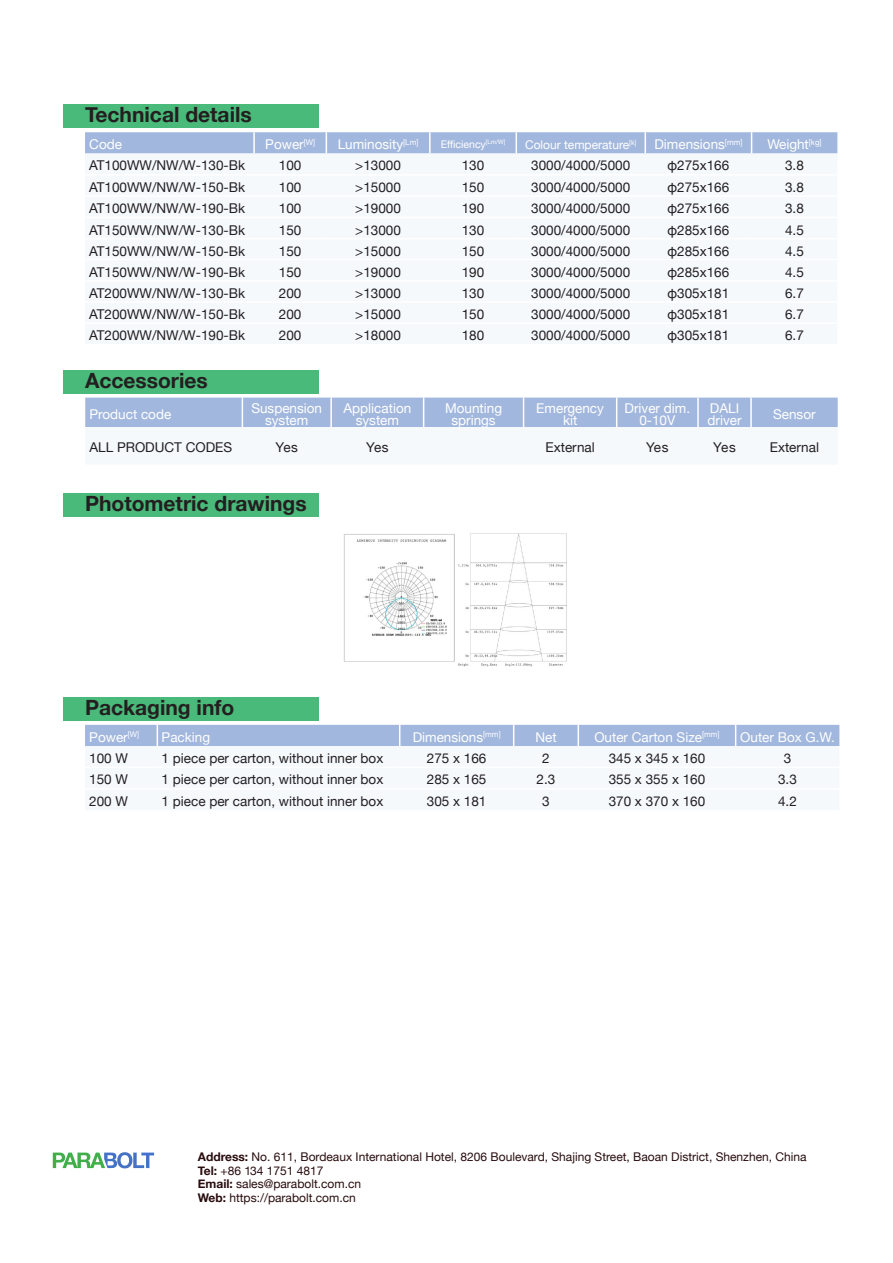
<style>
.page{position:relative;width:893px;height:1263px;background:#fff}
.page>*{position:absolute;margin:0;border:0;box-sizing:border-box;transform-origin:0 0}
.t1{font:700 21px "Helvetica Neue";color:#231f20}
.t2{font:13.5px "Helvetica Neue";color:#231f20}
.t3{font:13.5px "Helvetica Neue";color:#fff}
.t4{font:12px "Helvetica Neue";color:#280c0e}
.t5{font:12px "Helvetica Neue";color:#fff}
.t6{font:10.5px "Helvetica Neue";color:#fff}
.s1{font-weight:700}
</style>
<div class="page">
<div style="left:64px;top:105px;width:255px;height:23px;background:#49ba7a"></div>
<div style="left:64px;top:370px;width:255px;height:23px;background:#49ba7a"></div>
<div style="left:64px;top:493px;width:255px;height:24px;background:#49ba7a"></div>
<div style="left:64px;top:697px;width:255px;height:23px;background:#49ba7a"></div>
<svg style="left:85px;top:153px;width:752px;height:1px"></svg>
<div style="left:85px;top:132px;width:752px;height:21px;background:#a2b7dd"></div>
<div style="left:85px;top:398px;width:753px;height:29px;background:#a2b7dd"></div>
<hr style="left:697px;top:398px;width:2px;height:29px;background:#fff">
<hr style="left:750px;top:398px;width:2px;height:29px;background:#fff">
<img style="left:344px;top:533px;width:223px;height:133px">
<svg style="left:53px;top:1152px;width:101px;height:16px"></svg>
<div style="left:85px;top:725px;width:754px;height:21px;background:#a2b7dd"></div>
<p class="t1" style="left:85px;top:98px;width:168px">Technical details</p>
<p class="t3" style="left:89px;top:135px;width:34px">Code</p>
<p class="t3" style="left:265px;top:135px;width:51px">Power<sup>[W]</sup></p>
<p class="t3" style="left:338px;top:135px;width:82px">Luminosity<sup>[Lm]</sup></p>
<p class="t6" style="left:441px;top:137px;width:66px">Efficiency<sup>[Lm/W]</sup></p>
<p class="t5" style="left:525px;top:136px;width:113px">Colour temperature<sup>[k]</sup></p>
<p class="t3" style="left:654px;top:135px;width:90px">Dimensions<sup>[mm]</sup></p>
<p class="t3" style="left:767px;top:135px;width:56px">Weight<sup>[kg]</sup></p>
<p class="t2" style="left:89px;top:156px;width:157px">AT100WW/NW/W-130-Bk</p>
<p class="t2" style="left:279px;top:156px;width:24px">100</p>
<p class="t2" style="left:355px;top:156px;width:47px">&gt;13000</p>
<p class="t2" style="left:462px;top:156px;width:24px">130</p>
<p class="t2" style="left:531px;top:156px;width:101px">3000/4000/5000</p>
<p class="t2" style="left:668px;top:156px;width:63px">φ275x166</p>
<p class="t2" style="left:785px;top:156px;width:20px">3.8</p>
<p class="t2" style="left:89px;top:177px;width:157px">AT100WW/NW/W-150-Bk</p>
<p class="t2" style="left:279px;top:177px;width:24px">100</p>
<p class="t2" style="left:355px;top:177px;width:47px">&gt;15000</p>
<p class="t2" style="left:462px;top:177px;width:24px">150</p>
<p class="t2" style="left:531px;top:177px;width:101px">3000/4000/5000</p>
<p class="t2" style="left:668px;top:177px;width:63px">φ275x166</p>
<p class="t2" style="left:785px;top:177px;width:20px">3.8</p>
<p class="t2" style="left:89px;top:199px;width:157px">AT100WW/NW/W-190-Bk</p>
<p class="t2" style="left:279px;top:199px;width:24px">100</p>
<p class="t2" style="left:355px;top:199px;width:47px">&gt;19000</p>
<p class="t2" style="left:462px;top:199px;width:24px">190</p>
<p class="t2" style="left:531px;top:199px;width:101px">3000/4000/5000</p>
<p class="t2" style="left:668px;top:199px;width:63px">φ275x166</p>
<p class="t2" style="left:785px;top:199px;width:20px">3.8</p>
<p class="t2" style="left:89px;top:220px;width:157px">AT150WW/NW/W-130-Bk</p>
<p class="t2" style="left:279px;top:220px;width:24px">150</p>
<p class="t2" style="left:355px;top:220px;width:47px">&gt;13000</p>
<p class="t2" style="left:462px;top:220px;width:24px">130</p>
<p class="t2" style="left:531px;top:220px;width:101px">3000/4000/5000</p>
<p class="t2" style="left:668px;top:220px;width:63px">φ285x166</p>
<p class="t2" style="left:785px;top:220px;width:20px">4.5</p>
<p class="t2" style="left:89px;top:241px;width:157px">AT150WW/NW/W-150-Bk</p>
<p class="t2" style="left:279px;top:241px;width:24px">150</p>
<p class="t2" style="left:355px;top:241px;width:47px">&gt;15000</p>
<p class="t2" style="left:462px;top:241px;width:24px">150</p>
<p class="t2" style="left:531px;top:241px;width:101px">3000/4000/5000</p>
<p class="t2" style="left:668px;top:241px;width:63px">φ285x166</p>
<p class="t2" style="left:785px;top:241px;width:20px">4.5</p>
<p class="t2" style="left:89px;top:262px;width:157px">AT150WW/NW/W-190-Bk</p>
<p class="t2" style="left:279px;top:262px;width:24px">150</p>
<p class="t2" style="left:355px;top:262px;width:47px">&gt;19000</p>
<p class="t2" style="left:462px;top:262px;width:24px">190</p>
<p class="t2" style="left:531px;top:262px;width:101px">3000/4000/5000</p>
<p class="t2" style="left:668px;top:262px;width:63px">φ285x166</p>
<p class="t2" style="left:785px;top:262px;width:20px">4.5</p>
<p class="t2" style="left:89px;top:283px;width:157px">AT200WW/NW/W-130-Bk</p>
<p class="t2" style="left:279px;top:283px;width:24px">200</p>
<p class="t2" style="left:355px;top:283px;width:47px">&gt;13000</p>
<p class="t2" style="left:462px;top:283px;width:24px">130</p>
<p class="t2" style="left:531px;top:283px;width:101px">3000/4000/5000</p>
<p class="t2" style="left:668px;top:283px;width:63px">φ305x181</p>
<p class="t2" style="left:785px;top:283px;width:20px">6.7</p>
<p class="t2" style="left:89px;top:305px;width:157px">AT200WW/NW/W-150-Bk</p>
<p class="t2" style="left:279px;top:305px;width:24px">200</p>
<p class="t2" style="left:355px;top:305px;width:47px">&gt;15000</p>
<p class="t2" style="left:462px;top:305px;width:24px">150</p>
<p class="t2" style="left:531px;top:305px;width:101px">3000/4000/5000</p>
<p class="t2" style="left:668px;top:305px;width:63px">φ305x181</p>
<p class="t2" style="left:785px;top:305px;width:20px">6.7</p>
<p class="t2" style="left:89px;top:326px;width:157px">AT200WW/NW/W-190-Bk</p>
<p class="t2" style="left:279px;top:326px;width:24px">200</p>
<p class="t2" style="left:355px;top:326px;width:47px">&gt;18000</p>
<p class="t2" style="left:462px;top:326px;width:24px">180</p>
<p class="t2" style="left:531px;top:326px;width:101px">3000/4000/5000</p>
<p class="t2" style="left:668px;top:326px;width:63px">φ305x181</p>
<p class="t2" style="left:785px;top:326px;width:20px">6.7</p>
<p class="t1" style="left:85px;top:364px;width:124px">Accessories</p>
<p class="t3" style="left:90px;top:404px;width:83px">Product code</p>
<p class="t3" style="left:251px;top:398px;width:72px">Suspension</p>
<p class="t3" style="left:265px;top:410px;width:45px">system</p>
<p class="t3" style="left:343px;top:398px;width:69px">Application</p>
<p class="t3" style="left:356px;top:410px;width:45px">system</p>
<p class="t3" style="left:445px;top:398px;width:59px">Mounting</p>
<p class="t3" style="left:451px;top:410px;width:46px">springs</p>
<p class="t3" style="left:536px;top:398px;width:69px">Emergency</p>
<p class="t3" style="left:563px;top:410px;width:16px">kit</p>
<p class="t3" style="left:625px;top:398px;width:67px">Driver dim.</p>
<p class="t3" style="left:639px;top:410px;width:38px">0-10V</p>
<p class="t3" style="left:710px;top:398px;width:31px">DALI</p>
<p class="t3" style="left:707px;top:410px;width:35px">driver</p>
<p class="t3" style="left:773px;top:404px;width:44px">Sensor</p>
<p class="t2" style="left:90px;top:438px;width:144px">ALL PRODUCT CODES</p>
<p class="t2" style="left:275px;top:438px;width:24px">Yes</p>
<p class="t2" style="left:366px;top:438px;width:24px">Yes</p>
<p class="t2" style="left:545px;top:438px;width:51px">External</p>
<p class="t2" style="left:646px;top:438px;width:24px">Yes</p>
<p class="t2" style="left:713px;top:438px;width:24px">Yes</p>
<p class="t2" style="left:770px;top:438px;width:51px">External</p>
<p class="t1" style="left:85px;top:487px;width:223px">Photometric drawings</p>
<p class="t1" style="left:85px;top:691px;width:151px">Packaging info</p>
<p class="t3" style="left:89px;top:727px;width:51px">Power<sup>[W]</sup></p>
<p class="t3" style="left:162px;top:727px;width:50px">Packing</p>
<p class="t3" style="left:413px;top:727px;width:90px">Dimensions<sup>[mm]</sup></p>
<p class="t3" style="left:535px;top:727px;width:23px">Net</p>
<p class="t3" style="left:594px;top:727px;width:127px">Outer Carton Size<sup>[mm]</sup></p>
<p class="t3" style="left:740px;top:727px;width:96px">Outer Box G.W.</p>
<p class="t2" style="left:89px;top:748px;width:40px">100 W</p>
<p class="t2" style="left:162px;top:748px;width:223px">1 piece per carton, without inner box</p>
<p class="t2" style="left:427px;top:748px;width:61px">275 x 166</p>
<p class="t2" style="left:542px;top:748px;width:9px">2</p>
<p class="t2" style="left:609px;top:748px;width:98px">345 x 345 x 160</p>
<p class="t2" style="left:784px;top:748px;width:9px">3</p>
<p class="t2" style="left:89px;top:770px;width:40px">150 W</p>
<p class="t2" style="left:162px;top:770px;width:223px">1 piece per carton, without inner box</p>
<p class="t2" style="left:427px;top:770px;width:61px">285 x 165</p>
<p class="t2" style="left:537px;top:770px;width:20px">2.3</p>
<p class="t2" style="left:609px;top:770px;width:98px">355 x 355 x 160</p>
<p class="t2" style="left:778px;top:770px;width:20px">3.3</p>
<p class="t2" style="left:89px;top:792px;width:40px">200 W</p>
<p class="t2" style="left:162px;top:792px;width:223px">1 piece per carton, without inner box</p>
<p class="t2" style="left:427px;top:792px;width:61px">305 x 181</p>
<p class="t2" style="left:542px;top:792px;width:9px">3</p>
<p class="t2" style="left:609px;top:792px;width:98px">370 x 370 x 160</p>
<p class="t2" style="left:778px;top:792px;width:20px">4.2</p>
<p class="t4" style="left:198px;top:1148px;width:610px"><span class="s1">Address:</span> No. 611, Bordeaux International Hotel, 8206 Boulevard, Shajing Street, Baoan District, Shenzhen, China</p>
<p class="t4" style="left:198px;top:1162px;width:127px"><span class="s1">Tel:</span> +86 134 1751 4817</p>
<p class="t4" style="left:198px;top:1175px;width:165px"><span class="s1">Email:</span> sales@parabolt.com.cn</p>
<p class="t4" style="left:198px;top:1189px;width:160px"><span class="s1">Web:</span> https://parabolt.com.cn</p>
</div>
